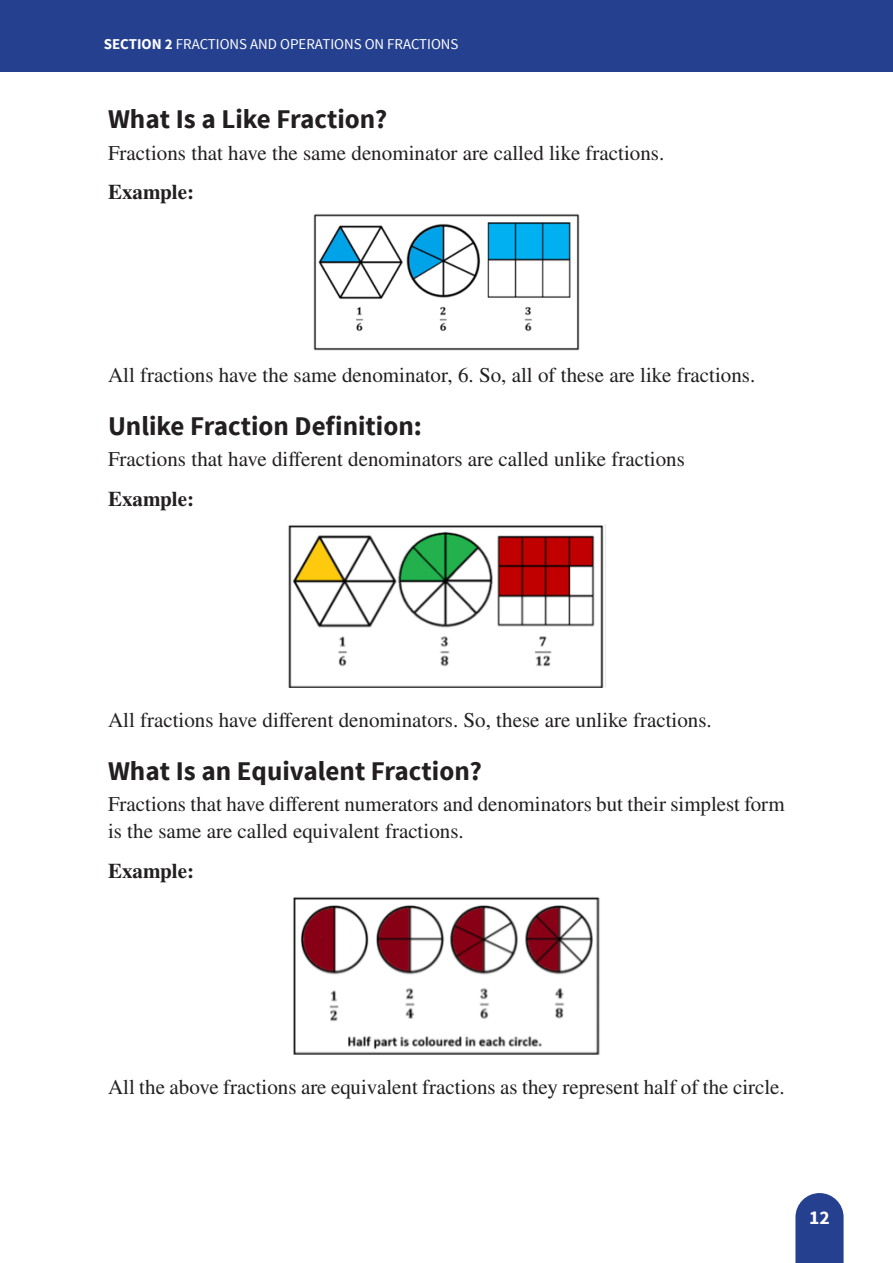
<style>
.page{position:relative;width:893px;height:1263px;background:#fff}
.page>*{position:absolute;margin:0;border:0;box-sizing:border-box;transform-origin:0 0}
.t1{font:700 27px "Source Sans Pro";color:#231f20}
.t2{font:21px/27px "STIX General";color:#231f20}
.t3{font:700 21px "STIX General";color:#231f20}
.t4{font:700 19.5px "Source Sans Pro";color:#fff}
.t5{font:15px "Source Sans Pro";color:#fff}
.s1{font-weight:700}
</style>
<div class="page">
<svg style="left:795px;top:1193px;width:49px;height:70px;background:#395199"></svg>
<div style="left:0;top:0;width:893px;height:72px;background:#25408f"></div>
<img style="left:313px;top:214px;width:267px;height:137px">
<img style="left:288px;top:524px;width:318px;height:164px">
<img style="left:293px;top:897px;width:307px;height:158px">
<p class="t5" style="left:104px;top:35px;width:356px"><span class="s1">SECTION 2</span> FRACTIONS AND OPERATIONS ON FRACTIONS</p>
<p class="t1" style="left:108px;top:102px;width:281px">What Is a Like Fraction?</p>
<p class="t2" style="left:108px;top:140px;width:558px">Fractions that have the same denominator are called like fractions.</p>
<p class="t3" style="left:108px;top:177px;width:87px">Example:</p>
<p class="t2" style="left:108px;top:363px;width:649px">All fractions have the same denominator, 6. So, all of these are like fractions.</p>
<p class="t1" style="left:108px;top:409px;width:315px">Unlike Fraction Definition:</p>
<p class="t2" style="left:108px;top:447px;width:578px">Fractions that have different denominators are called unlike fractions</p>
<p class="t3" style="left:108px;top:484px;width:87px">Example:</p>
<p class="t2" style="left:108px;top:708px;width:605px">All fractions have different denominators. So, these are unlike fractions.</p>
<p class="t1" style="left:108px;top:754px;width:375px">What Is an Equivalent Fraction?</p>
<p class="t2" style="left:108px;top:792px;width:678px">Fractions that have different numerators and denominators but their simplest form is the same are called equivalent fractions.</p>
<p class="t3" style="left:108px;top:856px;width:87px">Example:</p>
<p class="t2" style="left:108px;top:1075px;width:678px">All the above fractions are equivalent fractions as they represent half of the circle.</p>
<p class="t4" style="left:809px;top:1205px;width:22px">12</p>
</div>
